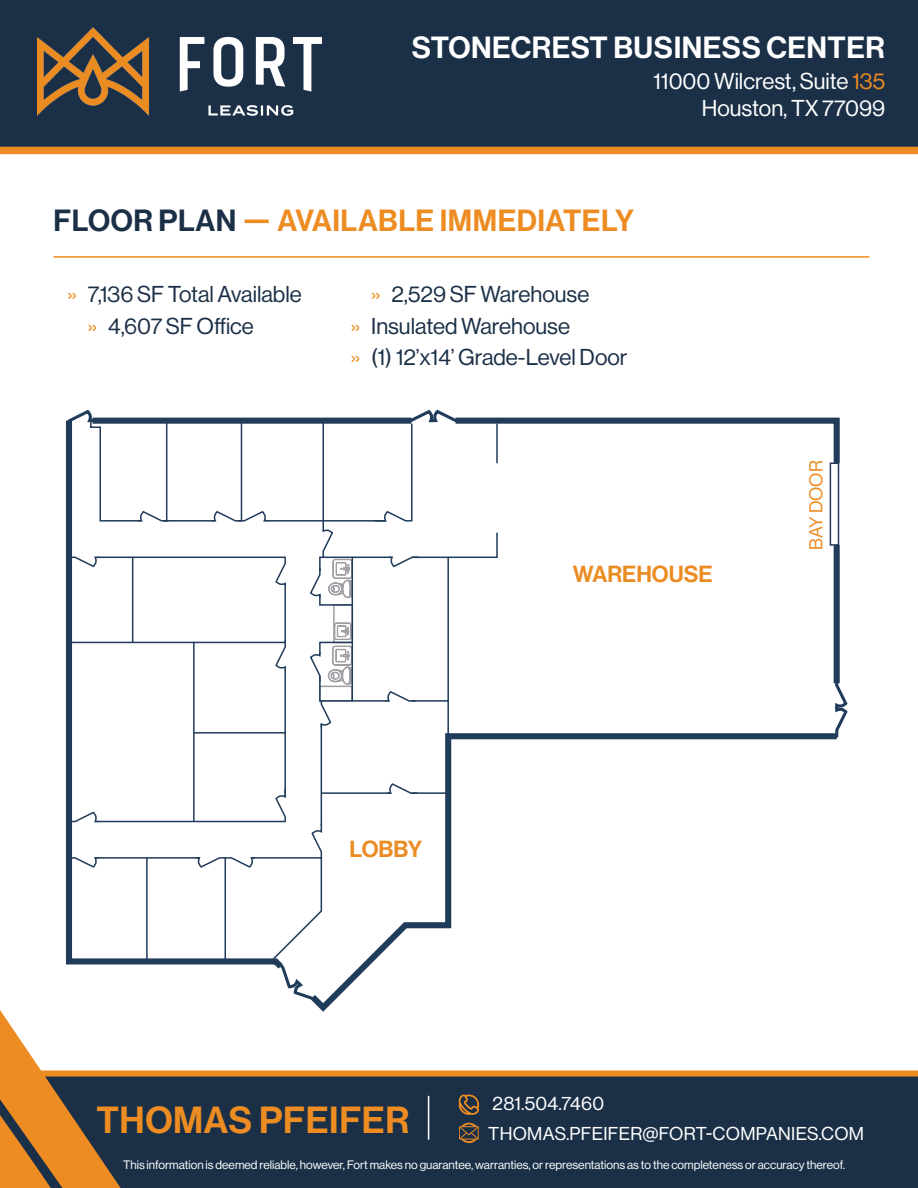
<style>
.page{position:relative;width:918px;height:1188px;background:#fff}
.page>*{position:absolute;margin:0;border:0;box-sizing:border-box;transform-origin:0 0}
.t1{font:37.05px "N Haas Grotesk DS Pro 65 Md";letter-spacing:.015em;color:#ec8c22}
.t2{font:30px "N Haas Grotesk DS Pro 65 Md";letter-spacing:.015em;color:#ec8c22}
.t3{font:30px "N Haas Grotesk DS Pro 65 Md";letter-spacing:.015em;color:#fff}
.t4{font:22.8px "N Haas Grotesk DS Pro 65 Md";color:#eb8c23}
.t5{font:22.5px "N Haas Grotesk DS Pro 55 Rg";color:#1b3047}
.t6{font:22.5px "N Haas Grotesk DS Pro 55 Rg";color:#fff}
.t7{font:18.3px "N Haas Grotesk DS Pro 55 Rg";letter-spacing:.015em;color:#fff}
.t8{font:18.3px "N Haas Grotesk DS Pro 55 Rg";color:#eb8c23}
.t9{font:12px "N Haas Grotesk DS Pro 55 Rg";color:#fff}
.s1{color:#ec8c22}
.s2{color:#1b3047}
</style>
<div class="page">
<svg style="left:66px;top:417px;width:223px;height:548px"></svg>
<svg style="left:320px;top:733px;width:517px;height:279px"></svg>
<div style="left:834px;top:545px;width:6px;height:138px;background:#213c5a"></div>
<div style="left:92px;top:418px;width:319px;height:6px;background:#213c5a"></div>
<hr style="left:97px;top:857px;width:102px;height:2px;background:#213c5a">
<hr style="left:146px;top:858px;width:2px;height:101px;background:#213c5a">
<hr style="left:97px;top:821px;width:188px;height:1px;background:#213c5a">
<hr style="left:284px;top:669px;width:2px;height:127px;background:#213c5a">
<hr style="left:97px;top:557px;width:188px;height:1px;background:#213c5a">
<hr style="left:321px;top:725px;width:1px;height:100px;background:#213c5a">
<hr style="left:321px;top:792px;width:68px;height:2px;background:#213c5a">
<hr style="left:412px;top:792px;width:36px;height:2px;background:#213c5a">
<hr style="left:163px;top:520px;width:52px;height:2px;background:#213c5a">
<hr style="left:266px;top:520px;width:120px;height:2px;background:#213c5a">
<hr style="left:241px;top:422px;width:1px;height:99px;background:#213c5a">
<hr style="left:322px;top:422px;width:2px;height:99px;background:#213c5a">
<hr style="left:411px;top:424px;width:2px;height:97px;background:#213c5a">
<svg style="left:834px;top:673px;width:14px;height:66px"></svg>
<svg style="left:398px;top:412px;width:442px;height:57px"></svg>
<svg style="left:67px;top:812px;width:33px;height:11px"></svg>
<svg style="left:67px;top:856px;width:33px;height:13px"></svg>
<svg style="left:195px;top:788px;width:131px;height:222px"></svg>
<svg style="left:386px;top:784px;width:32px;height:11px"></svg>
<svg style="left:275px;top:556px;width:12px;height:116px"></svg>
<svg style="left:67px;top:556px;width:33px;height:13px"></svg>
<svg style="left:66px;top:412px;width:103px;height:110px"></svg>
<hr style="left:166px;top:422px;width:1px;height:99px;background:#213c5a">
<svg style="left:211px;top:512px;width:58px;height:10px"></svg>
<svg style="left:309px;top:512px;width:190px;height:226px"></svg>
<div style="left:830px;top:462px;width:9px;height:84px;border:2px solid #213c5a"></div>
<div style="left:0;top:0;width:918px;height:154px;background:#1b3047"></div>
<hr style="left:53px;top:256px;width:816px;height:2px;background:#ec8c22">
<div style="left:121px;top:1071px;width:797px;height:117px;background:#1b3047"></div>
<svg style="left:0;top:1010px;width:121px;height:178px"></svg>
<svg style="left:459px;top:1094px;width:21px;height:21px"></svg>
<svg style="left:459px;top:1123px;width:20px;height:20px"></svg>
<hr style="left:428px;top:1096px;width:1px;height:44px;background:#fff">
<img style="left:38px;top:28px;width:283px;height:87px">
<p class="t3" style="left:412px;top:30px;width:475px">STONECREST BUSINESS CENTER</p>
<p class="t6" style="left:653px;top:68px;width:234px">11000 Wilcrest, Suite <span class="s1">135</span></p>
<p class="t6" style="left:702px;top:95px;width:185px">Houston, TX 77099</p>
<p class="t2" style="left:54px;top:203px;width:582px"><span class="s2">FLOOR PLAN</span> — AVAILABLE IMMEDIATELY</p>
<p class="t5" style="left:68px;top:281px;width:236px"><span class="s1">»</span> 7,136 SF Total Available</p>
<p class="t5" style="left:88px;top:313px;width:168px"><span class="s1">»</span> 4,607 SF Office</p>
<p class="t5" style="left:371px;top:281px;width:220px"><span class="s1">»</span> 2,529 SF Warehouse</p>
<p class="t5" style="left:351px;top:313px;width:221px"><span class="s1">»</span> Insulated Warehouse</p>
<p class="t5" style="left:351px;top:344px;width:278px"><span class="s1">»</span> (1) 12’x14’ Grade-Level Door</p>
<p class="t4" style="left:573px;top:561px;width:141px">WAREHOUSE</p>
<p class="t8" style="left:806px;top:550px;width:91px;rotate:-90deg">BAY DOOR</p>
<p class="t4" style="left:350px;top:836px;width:74px">LOBBY</p>
<p class="t1" style="left:96px;top:1099px;width:315px">THOMAS PFEIFER</p>
<p class="t7" style="left:493px;top:1093px;width:113px">281.504.7460</p>
<p class="t7" style="left:488px;top:1124px;width:377px">THOMAS.PFEIFER@FORT-COMPANIES.COM</p>
<p class="t9" style="left:123px;top:1158px;width:723px">This information is deemed reliable, however, Fort makes no guarantee, warranties, or representations as to the completeness or accuracy thereof.</p>
</div>
